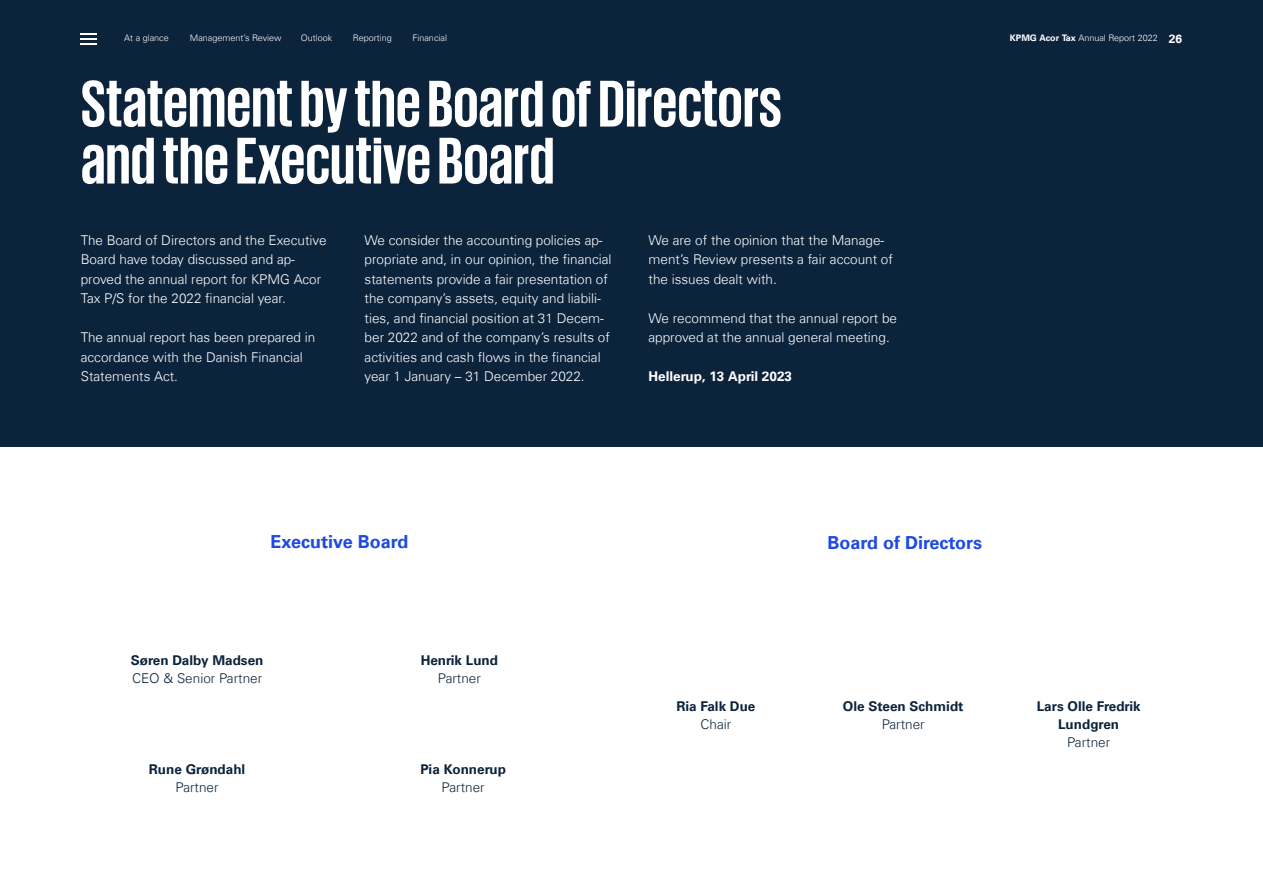
<style>
.page{position:relative;width:1263px;height:893px;background:#fff}
.page>*{position:absolute;margin:0;border:0;box-sizing:border-box;transform-origin:0 0}
.t1{font:700 67.5px/57px "KPMG";color:#fff}
.t2{font:700 18px "Universfor KPMG";color:#1e49e2}
.t3{font:300 13.5px/19.5px "Universfor KPMG";color:#fff}
.t4{font:700 13.5px/18px "Universfor KPMG";color:#0c233c;text-align:center}
.t5{font:300 13.5px "Universfor KPMG";color:#0c233c}
.t6{font:700 13.5px "Universfor KPMG";color:#fff}
.t7{font:300 9px "Universfor KPMG";color:#fff}
.s1{font-weight:700}
.s2{font-weight:700;font-size:12px}
</style>
<div class="page">
<div style="left:0;top:0;width:1263px;height:446px;background:#0c233c"></div>
<svg style="left:81px;top:33px;width:16px;height:12px"></svg>
<p class="t7" style="left:124px;top:32px;width:46px">At a glance</p>
<p class="t7" style="left:190px;top:32px;width:93px">Management’s Review</p>
<p class="t7" style="left:301px;top:32px;width:33px">Outlook</p>
<p class="t7" style="left:353px;top:32px;width:40px">Reporting</p>
<p class="t7" style="left:412px;top:32px;width:36px">Financial</p>
<p class="t7" style="left:1010px;top:33px;width:174px"><span class="s1">KPMG Acor Tax</span> Annual Report 2022 <span class="s2">26</span></p>
<h1 class="t1" style="left:81px;top:73px;width:703px">Statement by the Board of Directors and the Executive Board</h1>
<p class="t3" style="left:81px;top:230px;width:247px">The Board of Directors and the Executive Board have today discussed and ap&shy;proved the annual report for KPMG Acor Tax P/S for the 2022 financial year.</p>
<p class="t3" style="left:81px;top:328px;width:236px">The annual report has been prepared in accordance with the Danish Financial<br>Statements Act.</p>
<p class="t3" style="left:365px;top:230px;width:248px">We consider the accounting policies ap&shy;propriate and, in our opinion, the financial statements provide a fair presentation of the company’s assets, equity and liabili&shy;ties, and financial position at 31 Decem&shy;ber 2022 and of the company’s results of activities and cash flows in the financial year 1 January – 31 December 2022.</p>
<p class="t3" style="left:648px;top:230px;width:246px">We are of the opinion that the Manage&shy;ment’s Review presents a fair account of the issues dealt with.</p>
<p class="t3" style="left:648px;top:308px;width:250px">We recommend that the annual report be approved at the annual general meeting.</p>
<p class="t6" style="left:648px;top:368px;width:145px">Hellerup, 13 April 2023</p>
<h2 class="t2" style="left:271px;top:531px;width:139px">Executive Board</h2>
<p class="t4" style="left:131px;top:651px;width:134px">Søren Dalby Madsen</p>
<p class="t5" style="left:132px;top:670px;width:132px">CEO &amp; Senior Partner</p>
<p class="t4" style="left:149px;top:760px;width:98px">Rune Grøndahl</p>
<p class="t5" style="left:176px;top:779px;width:45px">Partner</p>
<p class="t4" style="left:421px;top:651px;width:79px">Henrik Lund</p>
<p class="t5" style="left:438px;top:670px;width:45px">Partner</p>
<p class="t4" style="left:420px;top:760px;width:87px">Pia Konnerup</p>
<p class="t5" style="left:442px;top:779px;width:45px">Partner</p>
<p class="t4" style="left:676px;top:698px;width:81px">Ria Falk Due</p>
<p class="t5" style="left:700px;top:716px;width:32px">Chair</p>
<h2 class="t2" style="left:827px;top:532px;width:156px">Board of Directors</h2>
<p class="t4" style="left:843px;top:698px;width:122px">Ole Steen Schmidt</p>
<p class="t5" style="left:882px;top:716px;width:45px">Partner</p>
<p class="t4" style="left:1037px;top:698px;width:105px">Lars Olle Fredrik<br>Lundgren</p>
<p class="t5" style="left:1067px;top:734px;width:45px">Partner</p>
</div>
